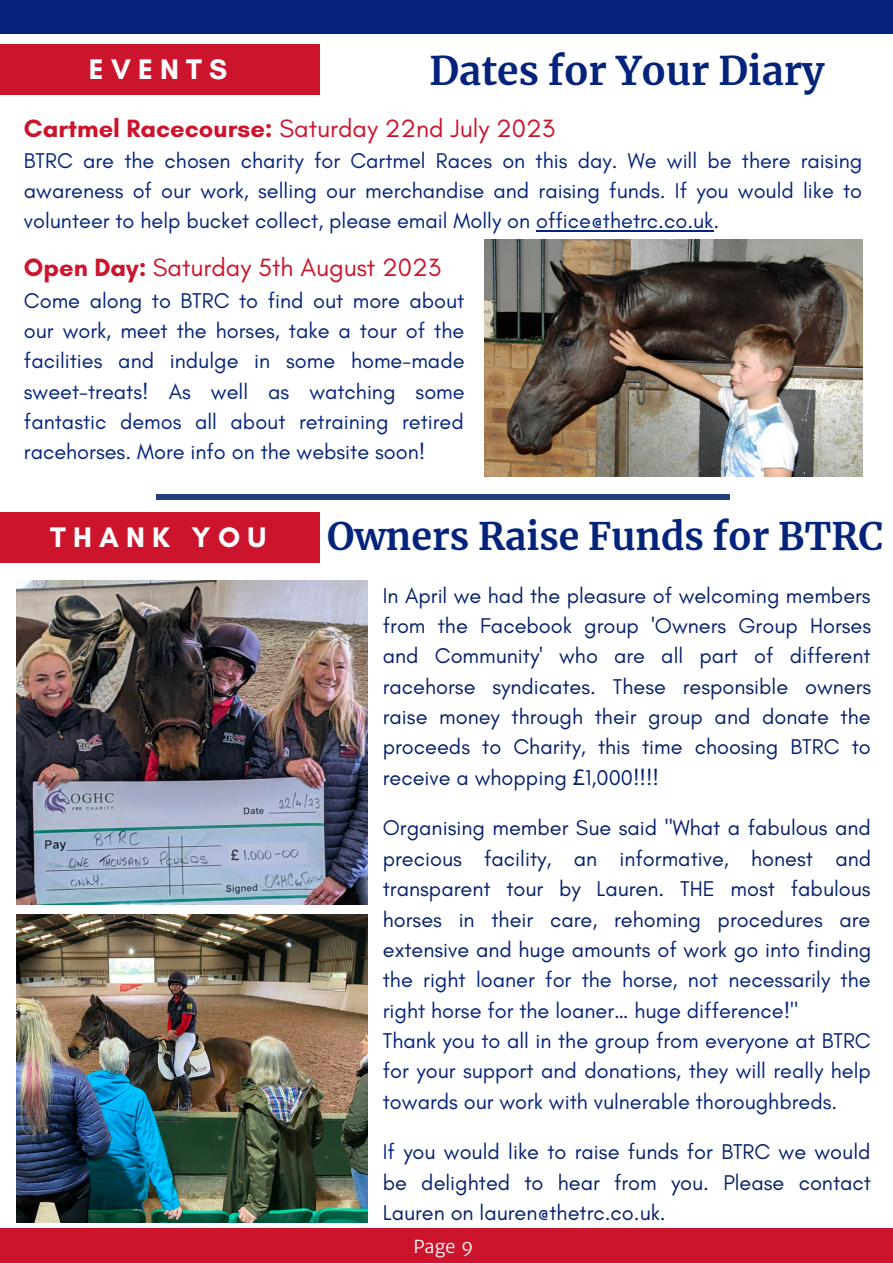
<style>
.page{position:relative;width:893px;height:1264px;background:#fff}
.page>*{position:absolute;margin:0;border:0;box-sizing:border-box;transform-origin:0 0}
.t1{font:700 39px "Merriweather";color:#04247c}
.t2{font:700 37.5px "Merriweather";color:#04247c}
.t3{font:700 28.8px "Glacial Indifference";letter-spacing:.25em;color:#fff}
.t4{font:25.5px "Glacial Indifference";color:#cc142c}
.t5{font:21.75px/30.3px "Glacial Indifference";color:#06216b;text-align:justify}
.t6{font:21.75px/30.3px "Glacial Indifference";color:#04247c;text-align:justify}
.t7{font:300 18px "Merriweather Sans";color:#fff}
.s1{font-weight:700}
.s2{font-family:"Noto Sans"}
.s3{color:#04247c}
</style>
<div class="page">
<div style="left:0;top:45px;width:320px;height:50px;background:#cc142c"></div>
<div style="left:0;top:1228px;width:892px;height:34px;background:#cc142c"></div>
<img style="left:16px;top:580px;width:351px;height:324px">
<div style="left:0;top:513px;width:320px;height:50px;background:#cc142c"></div>
<img style="left:484px;top:239px;width:378px;height:237px">
<div style="left:156px;top:494px;width:574px;height:6px;background:#253c7d"></div>
<img style="left:16px;top:914px;width:351px;height:308px">
<hr style="left:536px;top:229px;width:55px;height:2px;background:#04247c">
<hr style="left:591px;top:229px;width:122px;height:2px;background:#04247c">
<div style="left:0;top:0;width:892px;height:34px;background:#04247c"></div>
<p class="t1" style="left:429px;top:47px;width:396px">Dates for Your Diary</p>
<p class="t4" style="left:24px;top:112px;width:532px"><span class="s1">Cartmel Racecourse:</span> Saturday 22nd July 2023</p>
<p class="t6" style="left:24px;top:146px;width:839px">BTRC are the chosen charity for Cartmel Races on this day. We will be there raising awareness of our work, selling our merchandise and raising funds. If you would like to volunteer to help bucket collect, please email Molly on office@thetrc.co.uk.</p>
<p class="t3" style="left:89px;top:51px;width:140px">EVENTS</p>
<p class="t4" style="left:24px;top:252px;width:418px"><span class="s1">Open Day:</span> Saturday 5th August 2023</p>
<p class="t6" style="left:24px;top:285px;width:442px">Come along to BTRC to find out more about our work, meet the horses, take a tour of the facilities and indulge in some home-made sweet-treats! As well as watching some fantastic demos all about retraining retired racehorses. More info on the website soon!</p>
<p class="t3" style="left:50px;top:519px;width:218px">THANK YOU</p>
<p class="t2" style="left:327px;top:513px;width:557px">Owners Raise Funds for BTRC</p>
<p class="t5" style="left:383px;top:580px;width:490px">In April we had the pleasure of welcoming members from the Facebook group 'Owners Group Horses and Community' who are all part of different racehorse syndicates. These responsible owners raise money through their group and donate the proceeds to Charity, this time choosing BTRC to receive a whopping <span class="s2">£</span>1,000!!!!</p>
<p class="t5" style="left:383px;top:812px;width:490px">Organising member Sue said "What a fabulous and precious facility, an informative, honest and transparent tour by Lauren. THE most fabulous horses in their care, rehoming procedures are extensive and huge amounts of work go into finding t<span class="s3">he right loaner for the horse, not necessarily the right horse for the loaner… huge difference!"</span></p>
<p class="t6" style="left:383px;top:1025px;width:489px">Thank you to all in the group from everyone at BTRC for your support and donations, they will really help towards our work with vulnerable thoroughbreds.</p>
<p class="t5" style="left:383px;top:1136px;width:489px"><span class="s3">If</span> you would like to raise funds for BTRC we would be delighted to hear from you. Please contact Lauren on lauren@thetrc.co.uk.</p>
<p class="t7" style="left:413px;top:1235px;width:61px">Page 9</p>
</div>
